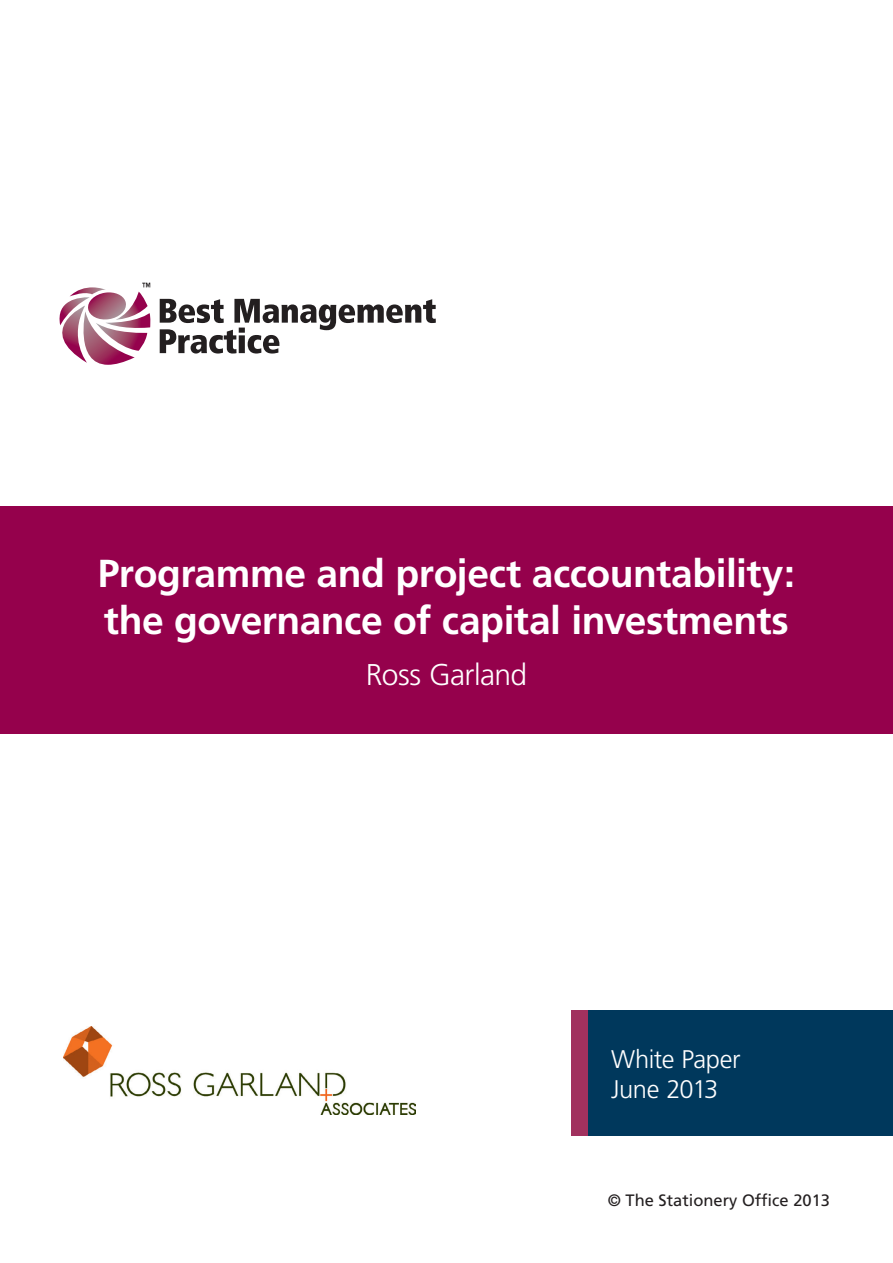
<style>
.page{position:relative;width:893px;height:1263px;background:#fff}
.page>*{position:absolute;margin:0;border:0;box-sizing:border-box;transform-origin:0 0}
.t1{font:700 39px/46.8px "Frutiger";letter-spacing:-.01em;color:#fff}
.t2{font:300 30px "Frutiger";letter-spacing:-.02em;color:#fff}
.t3{font:300 25.5px/30px "Frutiger";letter-spacing:-.02em;color:#fff}
.t4{font:16.5px "Frutiger";color:#231f20}
</style>
<div class="page">
<div style="left:0;top:506px;width:893px;height:228px;background:#95014c"></div>
<div style="left:571px;top:1010px;width:322px;height:125px;background:#00385c"></div>
<div style="left:571px;top:1010px;width:17px;height:125px;background:#a1315e"></div>
<img style="left:64px;top:1027px;width:351px;height:87px">
<svg style="left:160px;top:299px;width:276px;height:55px"></svg>
<svg style="left:59px;top:283px;width:92px;height:82px"></svg>
<p class="t1" style="left:98px;top:549px;width:699px">Programme and project accountability: the governance of capital investments</p>
<p class="t2" style="left:366px;top:657px;width:163px">Ross Garland</p>
<p class="t3" style="left:611px;top:1044px;width:131px">White Paper<br>June 2013</p>
<p class="t4" style="left:608px;top:1190px;width:224px">© The Stationery Office 2013</p>
</div>
